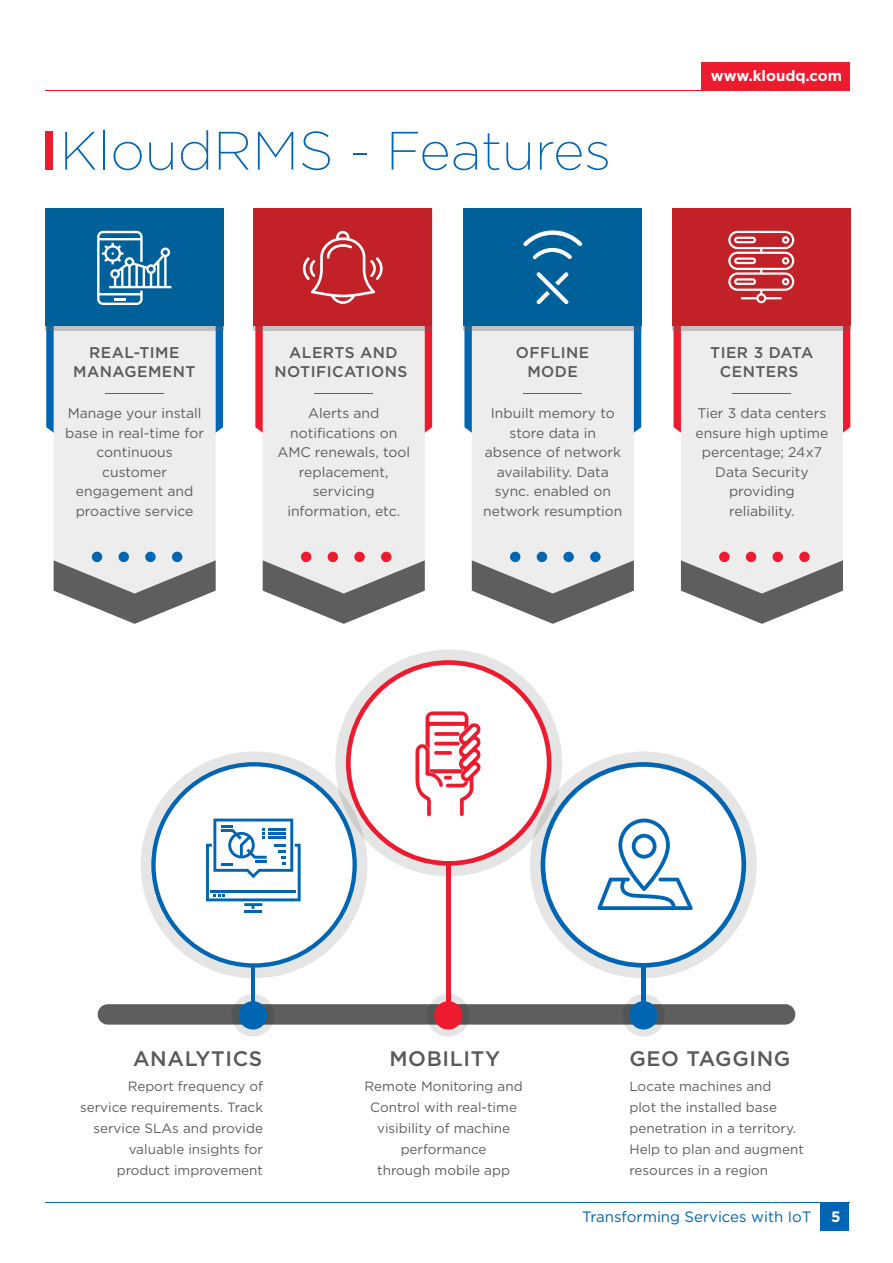
<style>
.page{position:relative;width:893px;height:1263px;background:#fff}
.page>*{position:absolute;margin:0;border:0;box-sizing:border-box;transform-origin:0 0}
.t1{font:200 54px "Gotham";color:#0066b3}
.t2{font:500 21px "Gotham";letter-spacing:.03em;color:#58595b}
.t3{font:500 15.45px/18.6px "Gotham";letter-spacing:.03em;color:#58595b;text-align:center}
.t4{font:15px "Gotham";color:#0066b3}
.t5{font:700 15px "Gotham";color:#fff}
.t6{font:13.95px/19.5px "Gotham";color:#5d5e5e;text-align:center}
.t7{font:13.5px/21px "Gotham";color:#5d5e5e;text-align:center}
</style>
<div class="page">
<div style="left:701px;top:62px;width:149px;height:29px;background:#ee1b2f"></div>
<hr style="left:46px;top:90px;width:804px;height:1px;background:#ee1b2f">
<hr style="left:45px;top:1202px;width:804px;height:1px;background:#0066b3">
<div style="left:820px;top:1202px;width:29px;height:29px;background:#0066b3"></div>
<div style="left:46px;top:131px;width:7px;height:39px;background:#ee1b2f"></div>
<svg style="left:674px;top:330px;width:176px;height:103px"></svg>
<div style="left:681px;top:330px;width:162px;height:230px;background:#ededed"></div>
<svg style="left:681px;top:560px;width:162px;height:64px"></svg>
<svg style="left:672px;top:326px;width:179px;height:4px"></svg>
<div style="left:672px;top:209px;width:179px;height:117px;background:#c12127"></div>
<hr style="left:733px;top:393px;width:58px;height:1px;background:#5d5e5e">
<div style="left:719px;top:552px;width:11px;height:10px;background:#ee1b2f;border-radius:50%"></div>
<div style="left:746px;top:552px;width:10px;height:10px;background:#ee1b2f;border-radius:50%"></div>
<div style="left:772px;top:552px;width:11px;height:10px;background:#ee1b2f;border-radius:50%"></div>
<div style="left:799px;top:552px;width:11px;height:10px;background:#ee1b2f;border-radius:50%"></div>
<svg style="left:464px;top:330px;width:177px;height:103px;background:#1270b7"></svg>
<div style="left:472px;top:330px;width:162px;height:230px;background:#ededed"></div>
<svg style="left:472px;top:560px;width:162px;height:64px"></svg>
<svg style="left:464px;top:326px;width:178px;height:4px"></svg>
<div style="left:464px;top:209px;width:178px;height:117px;background:#00609a"></div>
<hr style="left:524px;top:393px;width:58px;height:1px;background:#5d5e5e">
<div style="left:510px;top:552px;width:10px;height:10px;background:#0066b3;border-radius:50%"></div>
<div style="left:537px;top:552px;width:10px;height:10px;background:#0066b3;border-radius:50%"></div>
<div style="left:563px;top:552px;width:11px;height:10px;background:#0066b3;border-radius:50%"></div>
<div style="left:590px;top:552px;width:11px;height:10px;background:#0066b3;border-radius:50%"></div>
<svg style="left:255px;top:330px;width:177px;height:103px;background:#ee2a3d"></svg>
<div style="left:263px;top:330px;width:162px;height:230px;background:#ededed"></div>
<svg style="left:263px;top:560px;width:162px;height:64px"></svg>
<svg style="left:254px;top:326px;width:178px;height:4px"></svg>
<div style="left:254px;top:209px;width:178px;height:117px;background:#c12127"></div>
<hr style="left:315px;top:393px;width:58px;height:1px;background:#5d5e5e">
<div style="left:301px;top:552px;width:10px;height:10px;background:#ee1b2f;border-radius:50%"></div>
<div style="left:328px;top:552px;width:10px;height:10px;background:#ee1b2f;border-radius:50%"></div>
<div style="left:354px;top:552px;width:11px;height:10px;background:#ee1b2f;border-radius:50%"></div>
<div style="left:381px;top:552px;width:10px;height:10px;background:#ee1b2f;border-radius:50%"></div>
<svg style="left:46px;top:330px;width:177px;height:103px;background:#1170b7"></svg>
<div style="left:54px;top:330px;width:162px;height:230px;background:#ededed"></div>
<svg style="left:54px;top:560px;width:162px;height:64px"></svg>
<svg style="left:45px;top:326px;width:179px;height:4px"></svg>
<div style="left:45px;top:209px;width:179px;height:117px;background:#00609a"></div>
<hr style="left:106px;top:393px;width:58px;height:1px;background:#5d5e5e">
<div style="left:92px;top:552px;width:10px;height:10px;background:#0066b3;border-radius:50%"></div>
<div style="left:119px;top:552px;width:10px;height:10px;background:#0066b3;border-radius:50%"></div>
<div style="left:145px;top:552px;width:11px;height:10px;background:#0066b3;border-radius:50%"></div>
<div style="left:172px;top:552px;width:10px;height:10px;background:#0066b3;border-radius:50%"></div>
<svg style="left:303px;top:231px;width:80px;height:73px"></svg>
<svg style="left:97px;top:231px;width:74px;height:74px"></svg>
<svg style="left:523px;top:230px;width:60px;height:74px"></svg>
<svg style="left:728px;top:231px;width:66px;height:72px"></svg>
<div style="left:141px;top:751px;width:226px;height:227px;background:#e5e5e5;border-radius:50%"></div>
<div style="left:335px;top:649px;width:227px;height:227px;background:#e5e5e5;border-radius:50%"></div>
<div style="left:530px;top:751px;width:227px;height:227px;background:#e5e5e5;border-radius:50%"></div>
<div style="left:98px;top:1004px;width:697px;height:20px;background:#5d5e5e;border-radius:10px"></div>
<svg style="left:232px;top:994px;width:42px;height:43px"></svg>
<div style="left:239px;top:1001px;width:28px;height:28px;background:#0066b3;border-radius:50%"></div>
<hr style="left:251px;top:910px;width:4px;height:94px;background:#0066b3">
<svg style="left:622px;top:994px;width:43px;height:43px"></svg>
<div style="left:629px;top:1001px;width:29px;height:28px;background:#0066b3;border-radius:50%"></div>
<div style="left:641px;top:909px;width:5px;height:94px;background:#0066b3"></div>
<svg style="left:427px;top:994px;width:42px;height:43px"></svg>
<div style="left:434px;top:1001px;width:28px;height:28px;background:#ee1b2f;border-radius:50%"></div>
<hr style="left:446px;top:781px;width:4px;height:222px;background:#ee1b2f">
<svg style="left:151px;top:762px;width:206px;height:206px;background:#1c76ba"></svg>
<div style="left:156px;top:766px;width:196px;height:197px;background:#fff;border-radius:50%"></div>
<svg style="left:346px;top:660px;width:205px;height:206px;background:#ee293b"></svg>
<div style="left:351px;top:665px;width:196px;height:196px;background:#fff;border-radius:50%"></div>
<svg style="left:541px;top:762px;width:205px;height:206px;background:#1170b7"></svg>
<div style="left:545px;top:767px;width:196px;height:196px;background:#fff;border-radius:50%"></div>
<svg style="left:415px;top:711px;width:66px;height:105px"></svg>
<hr style="left:244px;top:910px;width:18px;height:3px;background:#0066b3">
<svg style="left:206px;top:818px;width:95px;height:91px"></svg>
<svg style="left:597px;top:818px;width:96px;height:92px"></svg>
<h1 class="t1" style="left:60px;top:126px;width:553px">KloudRMS - Features</h1>
<p class="t3" style="left:73px;top:344px;width:124px">REAL-TIME<br>MANAGEMENT</p>
<p class="t6" style="left:65px;top:404px;width:140px">Manage your install base in real-time for continuous customer engagement and proactive service</p>
<p class="t3" style="left:274px;top:344px;width:134px">ALERTS AND<br>NOTIFICATIONS</p>
<p class="t6" style="left:277px;top:404px;width:134px">Alerts and notifications on<br>AMC renewals, tool replacement, servicing information, etc.</p>
<p class="t3" style="left:516px;top:344px;width:75px">OFFLINE<br>MODE</p>
<p class="t6" style="left:483px;top:404px;width:141px">Inbuilt memory to store data in absence of network availability. Data sync. enabled on network resumption</p>
<p class="t5" style="left:711px;top:69px;width:133px">www.kloudq.com</p>
<p class="t3" style="left:710px;top:344px;width:105px">TIER 3 DATA<br>CENTERS</p>
<p class="t6" style="left:695px;top:404px;width:135px">Tier 3 data centers ensure high uptime percentage; 24x7<br>Data Security providing reliability.</p>
<h2 class="t2" style="left:133px;top:1049px;width:131px">ANALYTICS</h2>
<p class="t7" style="left:80px;top:1076px;width:184px;text-align:right">Report frequency of service requirements. Track service SLAs and provide valuable insights for product improvement</p>
<h2 class="t2" style="left:389px;top:1049px;width:112px">MOBILITY</h2>
<p class="t7" style="left:365px;top:1076px;width:160px">Remote Monitoring and<br>Control with real-time visibility of machine performance<br>through mobile app</p>
<h2 class="t2" style="left:629px;top:1049px;width:163px">GEO TAGGING</h2>
<p class="t7" style="left:629px;top:1076px;width:176px;text-align:left">Locate machines and<br>plot the installed base penetration in a territory.<br>Help to plan and augment resources in a region</p>
<p class="t4" style="left:582px;top:1209px;width:231px">Transforming Services with IoT</p>
<p class="t5" style="left:831px;top:1210px;width:11px">5</p>
</div>
